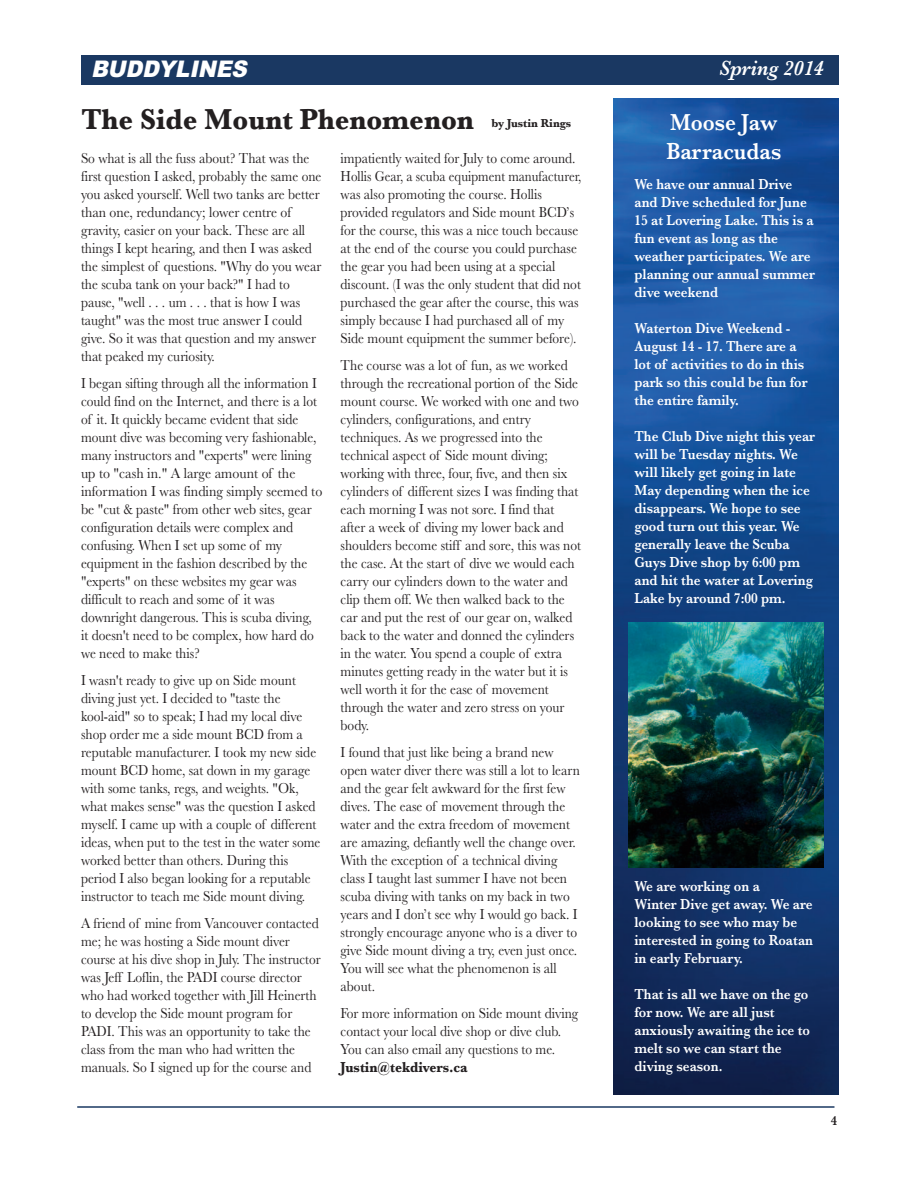
<style>
.page{position:relative;width:918px;height:1188px;background:#fff}
.page>*{position:absolute;margin:0;border:0;box-sizing:border-box;transform-origin:0 0}
.t1{font:700 30px "Baskerville";color:#231f20;scale:.94 1}
.t2{font:600 24px/28.8px "Baskerville";color:#fff;scale:.89 1}
.t3{font:italic 900 22.95px "Arial";color:#fff;scale:.94 1}
.t4{font:italic 600 21.45px "Baskerville";color:#fff;scale:.94 1}
.t5{font:15px/18px "Baskerville";color:#231f20;scale:.9 1}
.t6{font:600 15px/18px "Baskerville";color:#fff;scale:.89 1}
.t7{font:700 15px "Baskerville";color:#231f20;scale:.9 1}
.t8{font:600 13.5px "Baskerville";color:#231f20;scale:.94 1}
.t9{font:700 12px "Baskerville";color:#231f20;scale:.94 1}
</style>
<div class="page">
<hr style="left:77px;top:1106px;width:757px;height:2px;background:#1a3862">
<div style="left:81px;top:55px;width:758px;height:30px;background:#1a3862"></div>
<img style="left:613px;top:98px;width:226px;height:996px">
<img style="left:628px;top:622px;width:196px;height:246px">
<h3 class="t3" style="left:91px;top:56px;width:174px">BUDDYLINES</h3>
<h3 class="t4" style="left:719px;top:55px;width:113px">Spring 2014</h3>
<h1 class="t1" style="left:81px;top:101px;width:419px">The Side Mount Phenomenon</h1>
<p class="t9" style="left:491px;top:116px;width:87px">by Justin Rings</p>
<h2 class="t2" style="left:666px;top:107px;width:131px">Moose Jaw<br>Barracudas</h2>
<p class="t5" style="left:81px;top:148px;width:269px">So what is all the fuss about? That was the first question I asked, probably the same one you asked yourself. Well two tanks are better than one, redundancy; lower centre of gravity, easier on your back. These are all things I kept hearing, and then I was asked the simplest of questions. "Why do you wear the scuba tank on your back?" I had to pause, "well . . . um . . . that is how I was taught" was the most true answer I could give. So it was that question and my answer that peaked my curiosity.</p>
<p class="t5" style="left:81px;top:373px;width:270px">I began sifting through all the information I could find on the Internet, and there is a lot of it. It quickly became evident that side mount dive was becoming very fashionable, many instructors and "experts" were lining up to "cash in." A large amount of the information I was finding simply seemed to be "cut &amp; paste" from other web sites, gear configuration details were complex and confusing. When I set up some of my equipment in the fashion described by the "experts" on these websites my gear was difficult to reach and some of it was downright dangerous. This is scuba diving, it doesn't need to be complex, how hard do we need to make this?</p>
<p class="t5" style="left:81px;top:670px;width:268px">I wasn't ready to give up on Side mount diving just yet. I decided to "taste the kool-aid" so to speak; I had my local dive shop order me a side mount BCD from a reputable manufacturer. I took my new side mount BCD home, sat down in my garage with some tanks, regs, and weights. "Ok, what makes sense" was the question I asked myself. I came up with a couple of different ideas, when put to the test in the water some worked better than others. During this period I also began looking for a reputable instructor to teach me Side mount diving.</p>
<p class="t5" style="left:81px;top:913px;width:268px">A friend of mine from Vancouver contacted me; he was hosting a Side mount diver course at his dive shop in July. The instructor was Jeff Loflin, the PADI course director who had worked together with Jill Heinerth to develop the Side mount program for PADI. This was an opportunity to take the class from the man who had written the manuals. So I signed up for the course and</p>
<p class="t5" style="left:341px;top:148px;width:269px">impatiently waited for July to come around.<br>Hollis Gear, a scuba equipment manufacturer, was also promoting the course. Hollis provided regulators and Side mount BCD’s for the course, this was a nice touch because at the end of the course you could purchase the gear you had been using at a special discount. (I was the only student that did not purchased the gear after the course, this was simply because I had purchased all of my Side mount equipment the summer before).</p>
<p class="t5" style="left:341px;top:355px;width:269px">The course was a lot of fun, as we worked through the recreational portion of the Side mount course. We worked with one and two cylinders, configurations, and entry techniques. As we progressed into the technical aspect of Side mount diving; working with three, four, five, and then six cylinders of different sizes I was finding that each morning I was not sore. I find that after a week of diving my lower back and shoulders become stiff and sore, this was not the case. At the start of dive we would each carry our cylinders down to the water and clip them off. We then walked back to the car and put the rest of our gear on, walked back to the water and donned the cylinders in the water. You spend a couple of extra minutes getting ready in the water but it is well worth it for the ease of movement through the water and zero stress on your body.</p>
<p class="t5" style="left:341px;top:742px;width:267px">I found that just like being a brand new open water diver there was still a lot to learn and the gear felt awkward for the first few dives. The ease of movement through the water and the extra freedom of movement are amazing, defiantly well the change over.<br>With the exception of a technical diving class I taught last summer I have not been scuba diving with tanks on my back in two years and I don’t see why I would go back. I strongly encourage anyone who is a diver to give Side mount diving a try, even just once.<br>You will see what the phenomenon is all about.</p>
<p class="t5" style="left:341px;top:1003px;width:266px">For more information on Side mount diving contact your local dive shop or dive club.<br>You can also email any questions to me.</p>
<p class="t7" style="left:341px;top:1058px;width:143px">Justin@tekdivers.ca</p>
<p class="t6" style="left:634px;top:175px;width:204px">We have our annual Drive and Dive scheduled for June<br>15 at Lovering Lake. This is a fun event as long as the weather participates. We are planning our annual summer dive weekend</p>
<p class="t6" style="left:634px;top:319px;width:196px">Waterton Dive Weekend -<br>August 14 - 17. There are a lot of activities to do in this park so this could be fun for the entire family.</p>
<p class="t6" style="left:634px;top:427px;width:204px">The Club Dive night this year will be Tuesday nights. We will likely get going in late<br>May depending when the ice disappears. We hope to see good turn out this year. We generally leave the Scuba<br>Guys Dive shop by 6:00 pm and hit the water at Lovering<br>Lake by around 7:00 pm.</p>
<p class="t6" style="left:634px;top:877px;width:202px">We are working on a<br>Winter Dive get away. We are looking to see who may be interested in going to Roatan in early February.</p>
<p class="t6" style="left:634px;top:985px;width:199px">That is all we have on the go for now. We are all just anxiously awaiting the ice to melt so we can start the diving season.</p>
<p class="t8" style="left:831px;top:1112px;width:8px">4</p>
</div>
